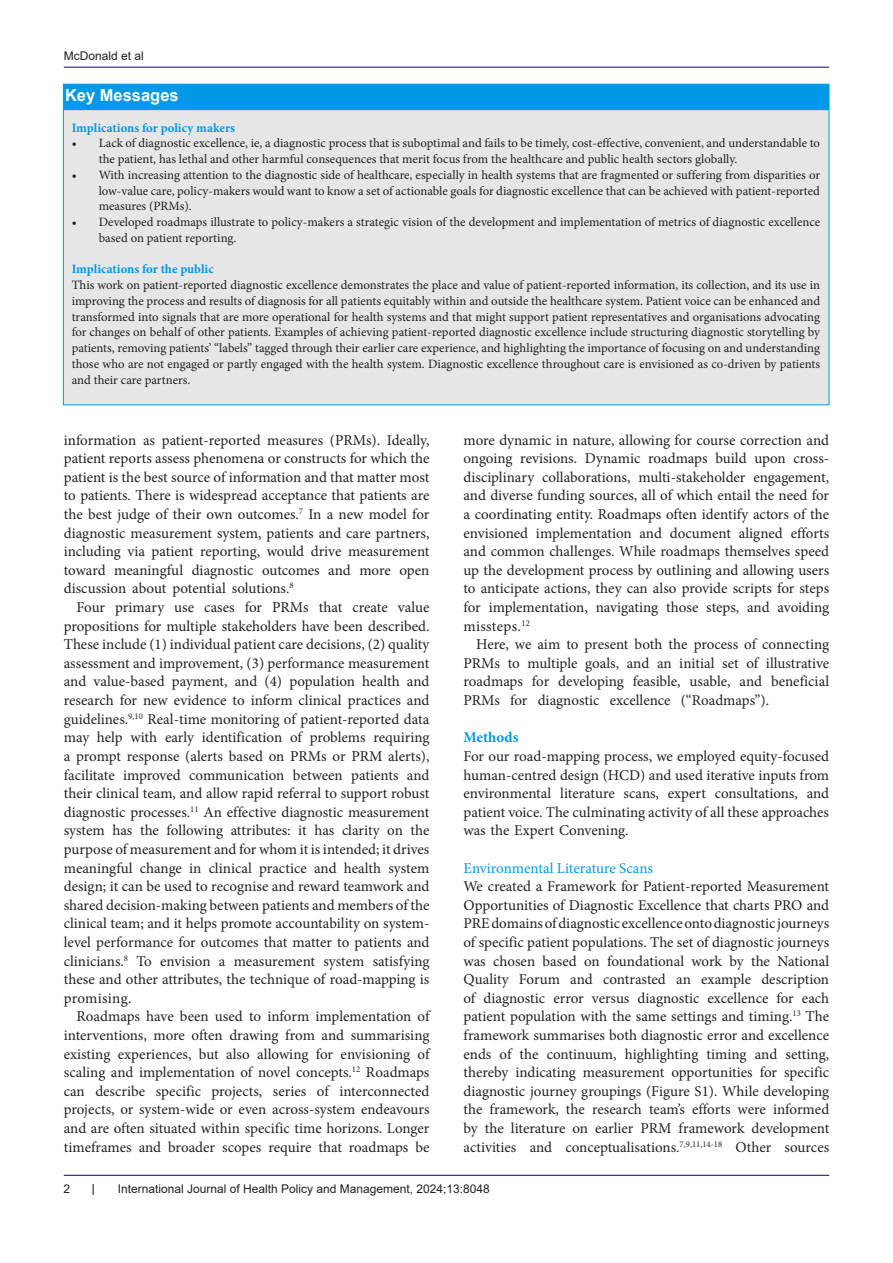
<style>
.page{position:relative;width:893px;height:1263px;background:#fff}
.page>*{position:absolute;margin:0;border:0;box-sizing:border-box;transform-origin:0 0}
.t1{font:700 16.5px "Arial";color:#fff}
.t2{font:15px/18.6px "Minion Pro";color:#231f20;text-align:justify}
.heading_2{font:15px "Minion Pro";color:#0099e5}
.heading_2-2{font:700 15px "Minion Pro";color:#0099e5}
.t3{font:12.75px/15.8px "Minion Pro";color:#231f20}
.t4{font:700 12.75px "Minion Pro";color:#0099e5}
.t5{font:12px "Arial";color:#231f20}
</style>
<div class="page">
<hr style="left:64px;top:67px;width:765px;height:1px;background:#190066">
<hr style="left:64px;top:1175px;width:765px;height:1px;background:#190066">
<div style="left:63px;top:84px;width:766px;height:321px;background:#e6e6e6"></div>
<div style="left:63px;top:84px;width:766px;height:26px;background:#0099e5;border:2px solid #0099e5"></div>
<p class="t5" style="left:64px;top:48px;width:82px">McDonald et al</p>
<p class="t1" style="left:65px;top:83px;width:115px">Key Messages</p>
<p class="t4" style="left:72px;top:118px;width:165px">Implications for policy makers</p>
<p class="t3" style="left:99px;top:135px;width:723px;text-indent:-27px">• Lack of diagnostic excellence, ie, a diagnostic process that is suboptimal and fails to be timely, cost-effective, convenient, and understandable to the patient, has lethal and other harmful consequences that merit focus from the healthcare and public health sectors globally.</p>
<p class="t3" style="left:99px;top:167px;width:723px;text-align:justify;text-indent:-27px">• With increasing attention to the diagnostic side of healthcare, especially in health systems that are fragmented or suffering from disparities or low-value care, policy-makers would want to know a set of actionable goals for diagnostic excellence that can be achieved with patient-reported measures (PRMs).</p>
<p class="t3" style="left:99px;top:214px;width:723px;text-indent:-27px">• Developed roadmaps illustrate to policy-makers a strategic vision of the development and implementation of metrics of diagnostic excellence based on patient reporting.</p>
<p class="t4" style="left:72px;top:260px;width:144px">Implications for the public</p>
<p class="t3" style="left:72px;top:277px;width:750px;text-align:justify">This work on patient-reported diagnostic excellence demonstrates the place and value of patient-reported information, its collection, and its use in improving the process and results of diagnosis for all patients equitably within and outside the healthcare system. Patient voice can be enhanced and transformed into signals that are more operational for health systems and that might support patient representatives and organisations advocating for changes on behalf of other patients. Examples of achieving patient-reported diagnostic excellence include structuring diagnostic storytelling by patients, removing patients’ “labels” tagged through their earlier care experience, and highlighting the importance of focusing on and understanding those who are not engaged or partly engaged with the health system. Diagnostic excellence throughout care is envisioned as co-driven by patients and their care partners.</p>
<p class="t2" style="left:64px;top:431px;width:367px">information as patient-reported measures (PRMs). Ideally, patient reports assess phenomena or constructs for which the patient is the best source of information and that matter most to patients. There is widespread acceptance that patients are the best judge of their own outcomes.<sup>7</sup> In a new model for diagnostic measurement system, patients and care partners, including via patient reporting, would drive measurement toward meaningful diagnostic outcomes and more open discussion about potential solutions.<sup>8</sup></p>
<p class="t2" style="left:64px;top:598px;width:367px;text-indent:13px">Four primary use cases for PRMs that create value propositions for multiple stakeholders have been described.<br>These include (1) individual patient care decisions, (2) quality assessment and improvement, (3) performance measurement and value-based payment, and (4) population health and research for new evidence to inform clinical practices and guidelines.<sup>9,10</sup> Real-time monitoring of patient-reported data may help with early identification of problems requiring a prompt response (alerts based on PRMs or PRM alerts), facilitate improved communication between patients and their clinical team, and allow rapid referral to support robust diagnostic processes.<sup>11</sup> An effective diagnostic measurement system has the following attributes: it has clarity on the purpose of measurement and for whom it is intended; it drives meaningful change in clinical practice and health system design; it can be used to recognise and reward teamwork and shared decision-making between patients and members of the clinical team; and it helps promote accountability on system&shy;level performance for outcomes that matter to patients and clinicians.<sup>8</sup> To envision a measurement system satisfying these and other attributes, the technique of road-mapping is promising.</p>
<p class="t2" style="left:64px;top:1007px;width:367px;text-indent:13px">Roadmaps have been used to inform implementation of interventions, more often drawing from and summarising existing experiences, but also allowing for envisioning of scaling and implementation of novel concepts.<sup>12</sup> Roadmaps can describe specific projects, series of interconnected projects, or system-wide or even across-system endeavours and are often situated within specific time horizons. Longer timeframes and broader scopes require that roadmaps be</p>
<p class="t2" style="left:463px;top:431px;width:367px">more dynamic in nature, allowing for course correction and ongoing revisions. Dynamic roadmaps build upon cross&shy;disciplinary collaborations, multi-stakeholder engagement, and diverse funding sources, all of which entail the need for a coordinating entity. Roadmaps often identify actors of the envisioned implementation and document aligned efforts and common challenges. While roadmaps themselves speed up the development process by outlining and allowing users to anticipate actions, they can also provide scripts for steps for implementation, navigating those steps, and avoiding missteps.<sup>12</sup></p>
<p class="t2" style="left:463px;top:635px;width:367px;text-indent:13px">Here, we aim to present both the process of connecting PRMs to multiple goals, and an initial set of illustrative roadmaps for developing feasible, usable, and beneficial PRMs for diagnostic excellence (“Roadmaps”).</p>
<p class="heading_2-2" style="left:463px;top:727px;width:56px">Methods</p>
<p class="t2" style="left:463px;top:747px;width:367px">For our road-mapping process, we employed equity-focused human-centred design (HCD) and used iterative inputs from environmental literature scans, expert consultations, and patient voice. The culminating activity of all these approaches was the Expert Convening.</p>
<p class="heading_2" style="left:463px;top:858px;width:191px">Environmental Literature Scans</p>
<p class="t2" style="left:463px;top:877px;width:367px">We created a Framework for Patient-reported Measurement Opportunities of Diagnostic Excellence that charts PRO and PRE domains of diagnostic excellence onto diagnostic journeys of specific patient populations. The set of diagnostic journeys was chosen based on foundational work by the National Quality Forum and contrasted an example description of diagnostic error versus diagnostic excellence for each patient population with the same settings and timing.<sup>13</sup> The framework summarises both diagnostic error and excellence ends of the continuum, highlighting timing and setting, thereby indicating measurement opportunities for specific diagnostic journey groupings (Figure S1). While developing the framework, the research team’s efforts were informed by the literature on earlier PRM framework development activities and conceptualisations.<sup>7,9,11,14-18</sup> Other sources</p>
<p class="t5" style="left:64px;top:1180px;width:8px">2</p>
<p class="t5" style="left:118px;top:1180px;width:374px">International Journal of Health Policy and Management, 2024;13:8048</p>
</div>
